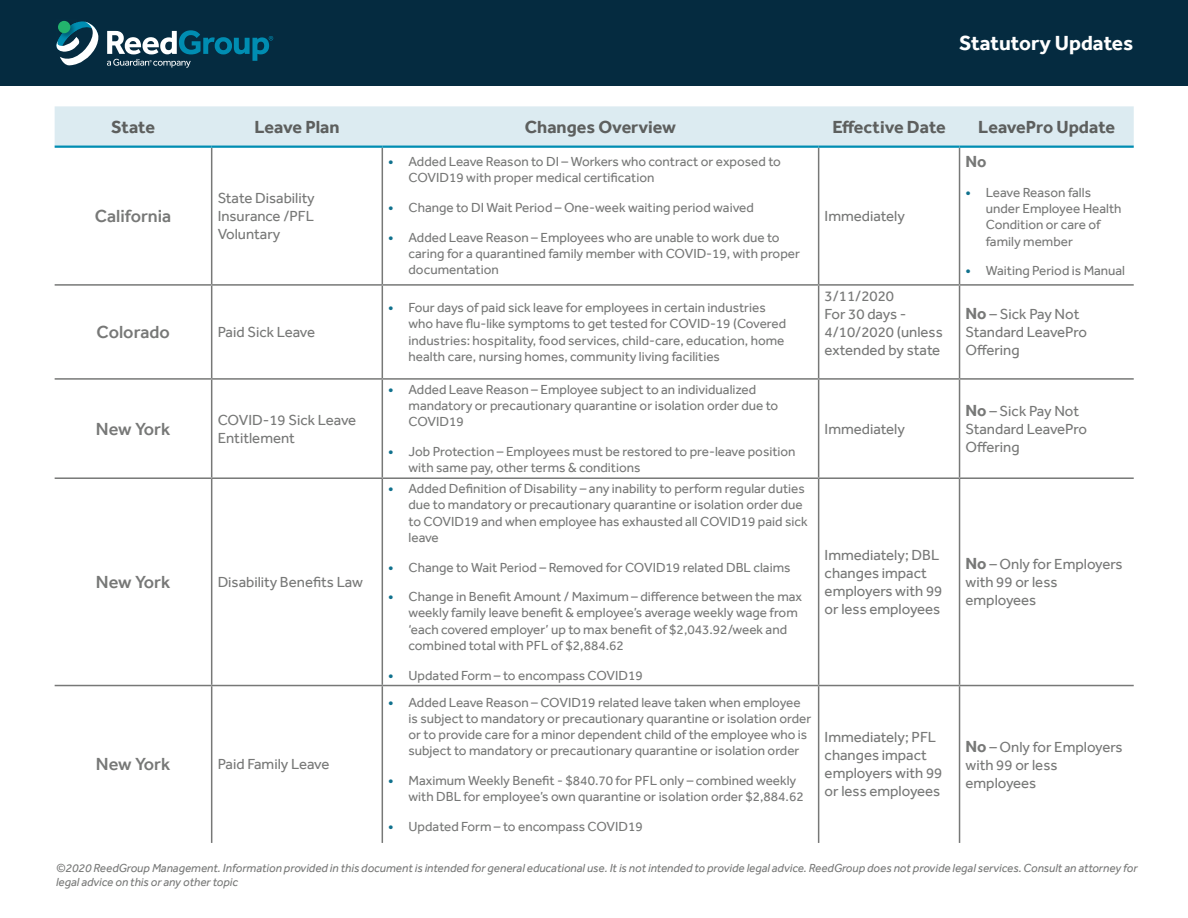
<style>
.page{position:relative;width:1188px;height:918px;background:#fff}
.page>*{position:absolute;margin:0;border:0;box-sizing:border-box;transform-origin:0 0}
.t1{font:700 21px "Effra";color:#fff}
.t2{font:700 18px "Effra";color:#5d5f5e}
.t3{font:500 18px "Effra";color:#777877}
.t4{font:700 16.5px "Effra";color:#777877}
.t5{font:15px/18px "Effra";color:#777877}
.t6{font:13.5px/16.2px "Effra";color:#777877}
.t7{font:italic 12px/14.4px "Effra";color:#777877}
.s1{font-family:"Effra App";font-size:15px;color:#10718d}
.s2{font-weight:700;font-size:16.5px}
</style>
<div class="page">
<div style="left:0;top:0;width:1188px;height:85px;background:#052b40"></div>
<svg style="left:56px;top:20px;width:217px;height:48px"></svg>
<div style="left:55px;top:106px;width:1079px;height:40px;background:#dcebf1"></div>
<hr style="left:211px;top:148px;width:1px;height:136px;background:#777877">
<hr style="left:382px;top:148px;width:1px;height:136px;background:#777877">
<hr style="left:818px;top:148px;width:1px;height:136px;background:#777877">
<hr style="left:959px;top:148px;width:1px;height:136px;background:#777877">
<hr style="left:55px;top:284px;width:157px;height:2px;background:#777877">
<hr style="left:212px;top:284px;width:170px;height:2px;background:#777877">
<hr style="left:211px;top:286px;width:1px;height:92px;background:#777877">
<hr style="left:382px;top:284px;width:437px;height:2px;background:#777877">
<hr style="left:382px;top:286px;width:1px;height:92px;background:#777877">
<hr style="left:819px;top:284px;width:141px;height:2px;background:#777877">
<hr style="left:818px;top:286px;width:1px;height:92px;background:#777877">
<hr style="left:960px;top:284px;width:174px;height:2px;background:#777877">
<hr style="left:959px;top:286px;width:1px;height:92px;background:#777877">
<hr style="left:55px;top:378px;width:157px;height:2px;background:#777877">
<hr style="left:212px;top:378px;width:170px;height:2px;background:#777877">
<hr style="left:211px;top:380px;width:1px;height:97px;background:#777877">
<hr style="left:382px;top:378px;width:437px;height:2px;background:#777877">
<hr style="left:382px;top:380px;width:1px;height:97px;background:#777877">
<hr style="left:819px;top:378px;width:141px;height:2px;background:#777877">
<hr style="left:818px;top:380px;width:1px;height:97px;background:#777877">
<hr style="left:960px;top:378px;width:174px;height:2px;background:#777877">
<hr style="left:959px;top:380px;width:1px;height:97px;background:#777877">
<hr style="left:55px;top:477px;width:157px;height:2px;background:#777877">
<hr style="left:212px;top:477px;width:170px;height:2px;background:#777877">
<hr style="left:211px;top:479px;width:1px;height:206px;background:#777877">
<hr style="left:382px;top:477px;width:437px;height:2px;background:#777877">
<hr style="left:382px;top:479px;width:1px;height:206px;background:#777877">
<hr style="left:819px;top:477px;width:141px;height:2px;background:#777877">
<hr style="left:818px;top:479px;width:1px;height:206px;background:#777877">
<hr style="left:960px;top:477px;width:174px;height:2px;background:#777877">
<hr style="left:959px;top:479px;width:1px;height:206px;background:#777877">
<hr style="left:55px;top:685px;width:157px;height:1px;background:#777877">
<hr style="left:212px;top:685px;width:170px;height:1px;background:#777877">
<hr style="left:211px;top:686px;width:1px;height:157px;background:#777877">
<hr style="left:382px;top:685px;width:437px;height:1px;background:#777877">
<hr style="left:382px;top:686px;width:1px;height:157px;background:#777877">
<hr style="left:819px;top:685px;width:141px;height:1px;background:#777877">
<hr style="left:818px;top:686px;width:1px;height:157px;background:#777877">
<hr style="left:960px;top:685px;width:174px;height:1px;background:#777877">
<hr style="left:959px;top:686px;width:1px;height:157px;background:#777877">
<hr style="left:55px;top:146px;width:157px;height:2px;background:#008db2">
<hr style="left:212px;top:146px;width:170px;height:2px;background:#008db2">
<hr style="left:382px;top:146px;width:437px;height:2px;background:#008db2">
<hr style="left:819px;top:146px;width:141px;height:2px;background:#008db2">
<hr style="left:960px;top:146px;width:174px;height:2px;background:#008db2">
<p class="t1" style="left:959px;top:30px;width:176px">Statutory Updates</p>
<p class="t2" style="left:111px;top:116px;width:45px">State</p>
<p class="t2" style="left:254px;top:116px;width:87px">Leave Plan</p>
<p class="t2" style="left:525px;top:116px;width:153px">Changes Overview</p>
<p class="t2" style="left:832px;top:116px;width:115px">Effective Date</p>
<p class="t2" style="left:978px;top:116px;width:139px">LeavePro Update</p>
<p class="t3" style="left:95px;top:205px;width:78px">California</p>
<p class="t5" style="left:218px;top:189px;width:99px;text-align:justify">State Disability Insurance /PFL Voluntary</p>
<p class="t3" style="left:96px;top:321px;width:75px">Colorado</p>
<p class="t5" style="left:218px;top:323px;width:99px">Paid Sick Leave</p>
<p class="t3" style="left:96px;top:418px;width:76px">New York</p>
<p class="t5" style="left:218px;top:410px;width:140px">COVID-19 Sick Leave<br>Entitlement</p>
<p class="t3" style="left:96px;top:571px;width:76px">New York</p>
<p class="t5" style="left:218px;top:573px;width:147px">Disability Benefits Law</p>
<p class="t3" style="left:96px;top:753px;width:76px">New York</p>
<p class="t5" style="left:218px;top:755px;width:113px">Paid Family Leave</p>
<p class="t6" style="left:409px;top:154px;width:374px;text-indent:-20px"><span class="s1">•</span> Added Leave Reason to DI – Workers who contract or exposed to<br>COVID19 with proper medical certification</p>
<p class="t6" style="left:388px;top:199px;width:367px"><span class="s1">•</span> Change to DI Wait Period – One-week waiting period waived</p>
<p class="t6" style="left:409px;top:229px;width:393px;text-indent:-20px"><span class="s1">•</span> Added Leave Reason – Employees who are unable to work due to caring for a quarantined family member with COVID-19, with proper documentation</p>
<p class="t6" style="left:409px;top:299px;width:379px;text-indent:-20px"><span class="s1">•</span> Four days of paid sick leave for employees in certain industries who have flu-like symptoms to get tested for COVID-19 (Covered industries: hospitality, food services, child-care, education, home health care, nursing homes, community living facilities</p>
<p class="t6" style="left:409px;top:381px;width:371px;text-indent:-20px"><span class="s1">•</span> Added Leave Reason – Employee subject to an individualized mandatory or precautionary quarantine or isolation order due to<br>COVID19</p>
<p class="t6" style="left:409px;top:443px;width:389px;text-indent:-20px"><span class="s1">•</span> Job Protection – Employees must be restored to pre-leave position with same pay, other terms &amp; conditions</p>
<p class="t6" style="left:409px;top:480px;width:401px;text-indent:-20px"><span class="s1">•</span> Added Definition of Disability – any inability to perform regular duties due to mandatory or precautionary quarantine or isolation order due to COVID19 and when employee has exhausted all COVID19 paid sick leave</p>
<p class="t6" style="left:388px;top:559px;width:404px"><span class="s1">•</span> Change to Wait Period – Removed for COVID19 related DBL claims</p>
<p class="t6" style="left:409px;top:588px;width:395px;text-indent:-20px"><span class="s1">•</span> Change in Benefit Amount / Maximum – difference between the max weekly family leave benefit &amp; employee’s average weekly wage from ‘each covered employer’ up to max benefit of $2,043.92/week and combined total with PFL of $2,884.62</p>
<p class="t6" style="left:388px;top:667px;width:256px"><span class="s1">•</span> Updated Form – to encompass COVID19</p>
<p class="t6" style="left:409px;top:694px;width:404px;text-indent:-20px"><span class="s1">•</span> Added Leave Reason – COVID19 related leave taken when employee is subject to mandatory or precautionary quarantine or isolation order or to provide care for a minor dependent child of the employee who is subject to mandatory or precautionary quarantine or isolation order</p>
<p class="t6" style="left:409px;top:772px;width:397px;text-indent:-20px"><span class="s1">•</span> Maximum Weekly Benefit - $840.70 for PFL only – combined weekly with DBL for employee’s own quarantine or isolation order $2,884.62</p>
<p class="t6" style="left:388px;top:818px;width:256px"><span class="s1">•</span> Updated Form – to encompass COVID19</p>
<p class="t5" style="left:825px;top:207px;width:82px">Immediately</p>
<p class="t4" style="left:966px;top:152px;width:23px">No</p>
<p class="t6" style="left:986px;top:184px;width:137px;text-indent:-20px"><span class="s1">•</span> Leave Reason falls under Employee Health<br>Condition or care of family member</p>
<p class="t6" style="left:966px;top:263px;width:161px"><span class="s1">•</span> Waiting Period is Manual</p>
<p class="t5" style="left:825px;top:287px;width:71px">3/11/2020</p>
<p class="t5" style="left:825px;top:305px;width:120px">For 30 days -<br>4/10/2020 (unless extended by state</p>
<p class="t5" style="left:966px;top:305px;width:123px"><span class="s2">No</span> – Sick Pay Not<br>Standard LeavePro<br>Offering</p>
<p class="t5" style="left:825px;top:419px;width:82px">Immediately</p>
<p class="t5" style="left:966px;top:402px;width:123px"><span class="s2">No</span> – Sick Pay Not<br>Standard LeavePro<br>Offering</p>
<p class="t5" style="left:825px;top:546px;width:119px">Immediately; DBL changes impact employers with 99 or less employees</p>
<p class="t5" style="left:966px;top:555px;width:159px"><span class="s2">No</span> – Only for Employers with 99 or less employees</p>
<p class="t5" style="left:825px;top:728px;width:119px">Immediately; PFL changes impact employers with 99 or less employees</p>
<p class="t5" style="left:966px;top:738px;width:159px"><span class="s2">No</span> – Only for Employers with 99 or less employees</p>
<p class="t7" style="left:56px;top:861px;width:1083px">©2020 ReedGroup Management. Information provided in this document is intended for general educational use. It is not intended to provide legal advice. ReedGroup does not provide legal services. Consult an attorney for legal advice on this or any other topic</p>
</div>
